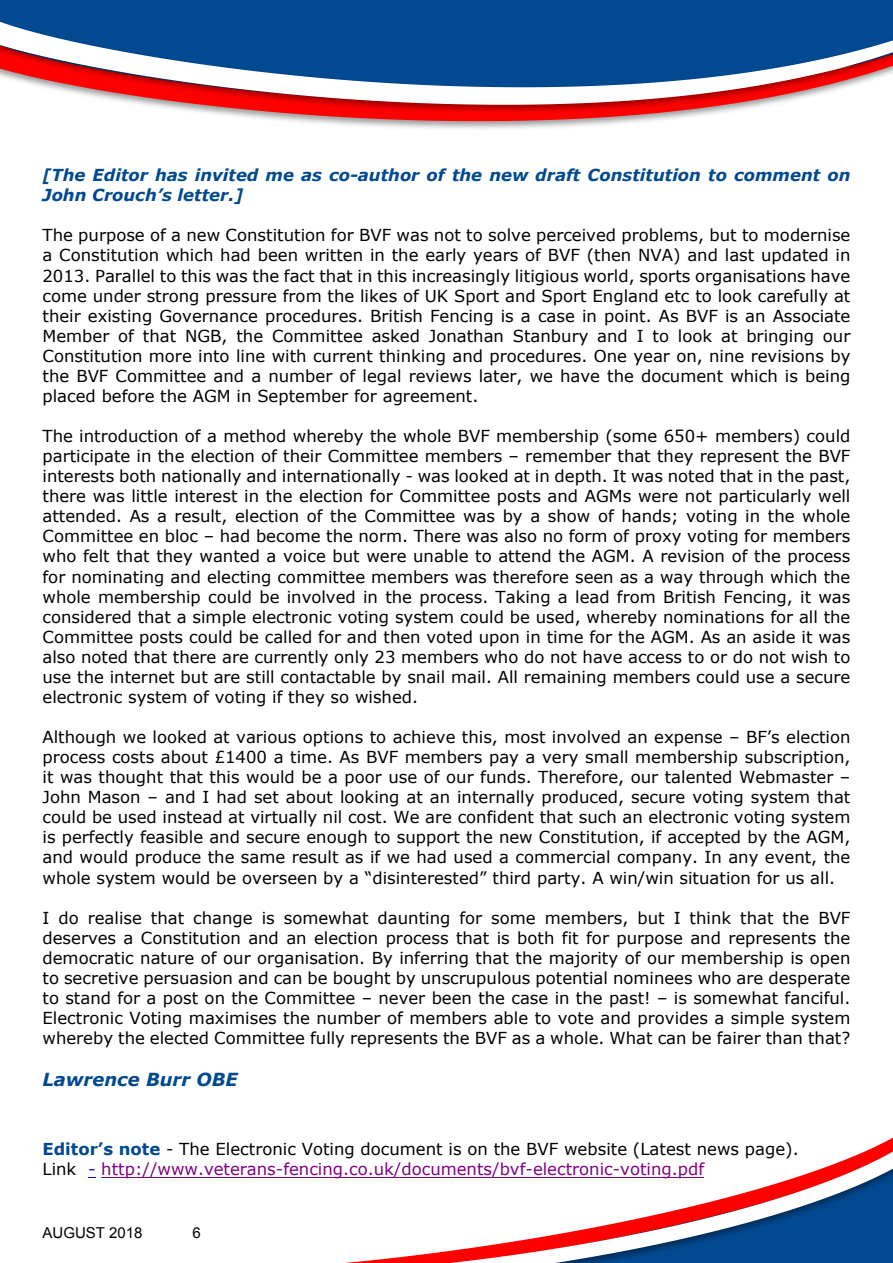
<style>
.page{position:relative;width:893px;height:1263px;background:#fff}
.page>*{position:absolute;margin:0;border:0;box-sizing:border-box;transform-origin:0 0}
.t1{font:italic 700 18px "Verdana";color:#014990}
.t2{font:16.5px/20.1px "Verdana";color:#000;text-align:justify}
.t3{font:16.5px/20.1px "Verdana";color:#800080}
.t4{font:italic 700 16.5px/20.1px "Verdana";color:#014990}
.t5{font:15px "Arial";color:#000}
.s1{font-weight:700;color:#014990}
.s2{color:#000}
.s3{color:#00f}
</style>
<div class="page">
<img style="left:0;top:0;width:893px;height:129px">
<svg style="left:0;top:14px;width:893px;height:91px;fill:#014990"></svg>
<svg style="left:345px;top:1137px;width:548px;height:126px"></svg>
<hr style="left:101px;top:1177px;width:603px;height:1px;background:#800080">
<p class="t4" style="left:43px;top:167px;width:809px">[The Editor has invited me as co-author of the new draft Constitution to comment on<br>John Crouch’s letter.]</p>
<p class="t2" style="left:43px;top:227px;width:809px">The purpose of a new Constitution for BVF was not to solve perceived problems, but to modernise a Constitution which had been written in the early years of BVF (then NVA) and last updated in 2013. Parallel to this was the fact that in this increasingly litigious world, sports organisations have come under strong pressure from the likes of UK Sport and Sport England etc to look carefully at their existing Governance procedures. British Fencing is a case in point. As BVF is an Associate Member of that NGB, the Committee asked Jonathan Stanbury and I to look at bringing our Constitution more into line with current thinking and procedures. One year on, nine revisions by the BVF Committee and a number of legal reviews later, we have the document which is being placed before the AGM in September for agreement.</p>
<p class="t2" style="left:43px;top:427px;width:809px">The introduction of a method whereby the whole BVF membership (some 650+ members) could participate in the election of their Committee members – remember that they represent the BVF interests both nationally and internationally - was looked at in depth. It was noted that in the past, there was little interest in the election for Committee posts and AGMs were not particularly well attended. As a result, election of the Committee was by a show of hands; voting in the whole Committee en bloc – had become the norm. There was also no form of proxy voting for members who felt that they wanted a voice but were unable to attend the AGM. A revision of the process for nominating and electing committee members was therefore seen as a way through which the whole membership could be involved in the process. Taking a lead from British Fencing, it was considered that a simple electronic voting system could be used, whereby nominations for all the Committee posts could be called for and then voted upon in time for the AGM. As an aside it was also noted that there are currently only 23 members who do not have access to or do not wish to use the internet but are still contactable by snail mail. All remaining members could use a secure electronic system of voting if they so wished.</p>
<p class="t2" style="left:43px;top:728px;width:809px">Although we looked at various options to achieve this, most involved an expense – BF’s election process costs about £1400 a time. As BVF members pay a very small membership subscription, it was thought that this would be a poor use of our funds. Therefore, our talented Webmaster – John Mason – and I had set about looking at an internally produced, secure voting system that could be used instead at virtually nil cost. We are confident that such an electronic voting system is perfectly feasible and secure enough to support the new Constitution, if accepted by the AGM, and would produce the same result as if we had used a commercial company. In any event, the whole system would be overseen by a “disinterested” third party. A win/win situation for us all.</p>
<p class="t2" style="left:43px;top:909px;width:809px">I do realise that change is somewhat daunting for some members, but I think that the BVF deserves a Constitution and an election process that is both fit for purpose and represents the democratic nature of our organisation. By inferring that the majority of our membership is open to secretive persuasion and can be bought by unscrupulous potential nominees who are desperate to stand for a post on the Committee – never been the case in the past! – is somewhat fanciful.<br>Electronic Voting maximises the number of members able to vote and provides a simple system whereby the elected Committee fully represents the BVF as a whole. What can be fairer than that?</p>
<p class="t1" style="left:43px;top:1072px;width:197px">Lawrence Burr OBE</p>
<p class="t3" style="left:43px;top:1141px;width:758px"><span class="s1">Editor’s note</span> <span class="s2">- The Electronic Voting document is on the BVF website (Latest news page).<br>Link</span> <span class="s3">-</span> http://www.veterans-fencing.co.uk/documents/bvf-electronic-voting.pdf</p>
<p class="t5" style="left:43px;top:1227px;width:102px">AUGUST 2018</p>
<p class="t5" style="left:193px;top:1227px;width:10px">6</p>
</div>
